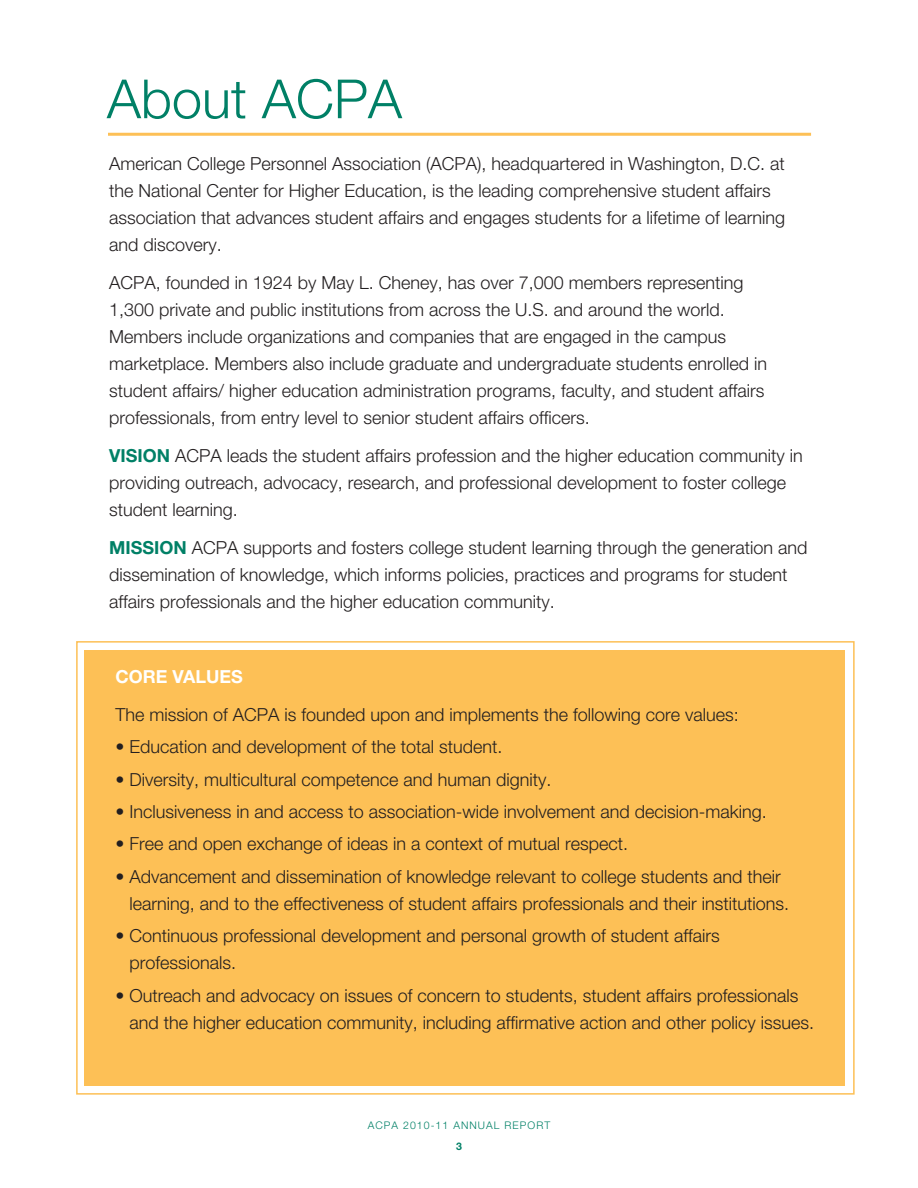
<style>
.page{position:relative;width:918px;height:1188px;background:#fff}
.page>*{position:absolute;margin:0;border:0;box-sizing:border-box;transform-origin:0 0}
.t1{font:300 54px "Helvetica Neue";color:#008066}
.t2{font:300 18px/27px "Helvetica Neue";color:#231f20}
.t3{font:700 18px "Helvetica Neue";color:#fff}
.t4{font:300 10.5px "Helvetica Neue";letter-spacing:.1em;color:#008066}
.t5{font:700 10.5px "Helvetica Neue";color:#008066}
.s1{font-weight:700;color:#008066}
</style>
<div class="page">
<hr style="left:108px;top:133px;width:703px;height:3px;background:#fdc056">
<div style="left:84px;top:650px;width:760px;height:436px;background:#fdc056"></div>
<div style="left:76px;top:641px;width:779px;height:454px;border:2px solid #fdc056"></div>
<p class="t1" style="left:107px;top:66px;width:297px">About ACPA</p>
<p class="t2" style="left:109px;top:150px;width:678px">American College Personnel Association (ACPA), headquartered in Washington, D.C. at the National Center for Higher Education, is the leading comprehensive student affairs association that advances student affairs and engages students for a lifetime of learning and discovery.</p>
<p class="t2" style="left:109px;top:269px;width:660px">ACPA, founded in 1924 by May L. Cheney, has over 7,000 members representing 1,300 private and public institutions from across the U.S. and around the world.<br>Members include organizations and companies that are engaged in the campus marketplace. Members also include graduate and undergraduate students enrolled in student affairs/ higher education administration programs, faculty, and student affairs professionals, from entry level to senior student affairs officers.</p>
<p class="t2" style="left:109px;top:442px;width:695px"><span class="s1">VISION</span> ACPA leads the student affairs profession and the higher education community in providing outreach, advocacy, research, and professional development to foster college student learning.</p>
<p class="t2" style="left:109px;top:534px;width:700px"><span class="s1">MISSION</span> ACPA supports and fosters college student learning through the generation and dissemination of knowledge, which informs policies, practices and programs for student affairs professionals and the higher education community.</p>
<p class="t3" style="left:116px;top:666px;width:129px">CORE VALUES</p>
<p class="t2" style="left:116px;top:700px;width:625px">The mission of ACPA is founded upon and implements the following core values:</p>
<p class="t2" style="left:116px;top:733px;width:389px">• Education and development of the total student.</p>
<p class="t2" style="left:116px;top:765px;width:438px">• Diversity, multicultural competence and human dignity.</p>
<p class="t2" style="left:116px;top:798px;width:653px">• Inclusiveness in and access to association-wide involvement and decision-making.</p>
<p class="t2" style="left:116px;top:830px;width:514px">• Free and open exchange of ideas in a context of mutual respect.</p>
<p class="t2" style="left:130px;top:862px;width:661px;text-indent:-14px">• Advancement and dissemination of knowledge relevant to college students and their learning, and to the effectiveness of student affairs professionals and their institutions.</p>
<p class="t2" style="left:130px;top:922px;width:592px;text-indent:-14px">• Continuous professional development and personal growth of student affairs professionals.</p>
<p class="t2" style="left:130px;top:981px;width:686px;text-indent:-14px">• Outreach and advocacy on issues of concern to students, student affairs professionals and the higher education community, including affirmative action and other policy issues.</p>
<p class="t4" style="left:368px;top:1119px;width:184px">ACPA 2010-11 ANNUAL REPORT</p>
<p class="t5" style="left:456px;top:1140px;width:7px">3</p>
</div>
